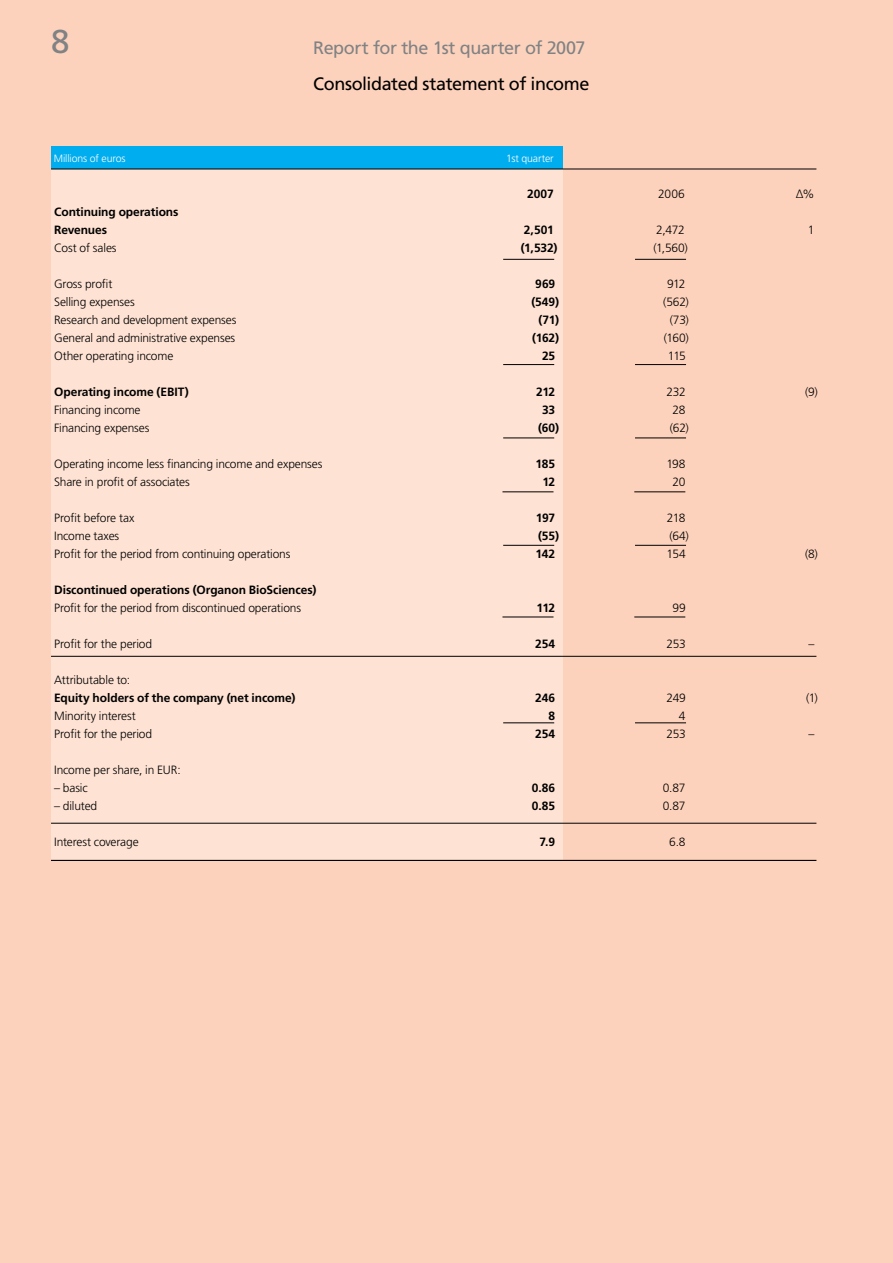
<style>
.page{position:relative;width:893px;height:1263px;background:#fdd2bc}
.page>*{position:absolute;margin:0;border:0;box-sizing:border-box;transform-origin:0 0}
.t1{font:18px "Frutiger LT Std";letter-spacing:-.025em;color:#000}
.t2{font:18px "Frutiger LT Std";letter-spacing:-.025em;color:#808284}
.t3{font:300 12px "Frutiger LT Std";letter-spacing:-.01em;color:#000}
.t4{font:700 12px/18px "Frutiger LT Std";letter-spacing:-.005em;color:#000}
.t5{font:300 10.5px "Frutiger LT Std";letter-spacing:-.01em;color:#fff}
</style>
<div class="page">
<div style="left:51px;top:168px;width:511px;height:692px;background:#fee2d3"></div>
<div style="left:51px;top:147px;width:511px;height:22px;background:#00adef"></div>
<hr style="left:51px;top:169px;width:765px;height:1px;background:#000">
<hr style="left:503px;top:259px;width:51px;height:1px;background:#000">
<hr style="left:635px;top:259px;width:51px;height:1px;background:#000">
<hr style="left:503px;top:364px;width:51px;height:1px;background:#000">
<hr style="left:635px;top:364px;width:51px;height:1px;background:#000">
<hr style="left:503px;top:437px;width:51px;height:1px;background:#000">
<hr style="left:635px;top:437px;width:51px;height:1px;background:#000">
<hr style="left:503px;top:545px;width:51px;height:1px;background:#000">
<hr style="left:635px;top:545px;width:51px;height:1px;background:#000">
<hr style="left:502px;top:617px;width:51px;height:1px;background:#000">
<hr style="left:634px;top:617px;width:51px;height:1px;background:#000">
<hr style="left:503px;top:722px;width:51px;height:1px;background:#000">
<hr style="left:635px;top:722px;width:51px;height:1px;background:#000">
<hr style="left:51px;top:656px;width:765px;height:1px;background:#000">
<hr style="left:51px;top:823px;width:765px;height:1px;background:#000">
<hr style="left:51px;top:860px;width:765px;height:1px;background:#000">
<hr style="left:502px;top:491px;width:51px;height:1px;background:#000">
<hr style="left:634px;top:491px;width:51px;height:1px;background:#000">
<h1 class="t2" style="left:313px;top:37px;width:274px">Report for the 1st quarter of 2007</h1>
<h1 class="t1" style="left:313px;top:73px;width:278px">Consolidated statement of income</h1>
<p class="t5" style="left:54px;top:152px;width:73px">Millions of euros</p>
<p class="t5" style="left:506px;top:152px;width:49px">1st quarter</p>
<p class="t4" style="left:527px;top:185px;width:28px">2007</p>
<p class="t3" style="left:658px;top:187px;width:28px">2006</p>
<p class="t3" style="left:796px;top:187px;width:20px">Δ %</p>
<p class="t4" style="left:54px;top:203px;width:126px">Continuing operations<br>Revenues</p>
<p class="t4" style="left:524px;top:221px;width:32px">2,501</p>
<p class="t3" style="left:656px;top:223px;width:30px">2,472</p>
<p class="t3" style="left:808px;top:223px;width:8px">1</p>
<p class="t3" style="left:54px;top:241px;width:64px">Cost of sales</p>
<p class="t4" style="left:521px;top:239px;width:38px">(1,532)</p>
<p class="t3" style="left:653px;top:241px;width:36px">(1,560)</p>
<p class="t3" style="left:54px;top:277px;width:60px">Gross profit</p>
<p class="t4" style="left:535px;top:275px;width:22px">969</p>
<p class="t3" style="left:667px;top:277px;width:20px">912</p>
<p class="t3" style="left:54px;top:295px;width:82px">Selling expenses</p>
<p class="t4" style="left:531px;top:293px;width:29px">(549)</p>
<p class="t3" style="left:663px;top:295px;width:27px">(562)</p>
<p class="t3" style="left:54px;top:313px;width:184px">Research and development expenses</p>
<p class="t4" style="left:539px;top:311px;width:22px">(71)</p>
<p class="t3" style="left:670px;top:313px;width:21px">(73)</p>
<p class="t3" style="left:54px;top:331px;width:183px">General and administrative expenses</p>
<p class="t4" style="left:532px;top:329px;width:28px">(162)</p>
<p class="t3" style="left:664px;top:331px;width:26px">(160)</p>
<p class="t3" style="left:54px;top:349px;width:121px">Other operating income</p>
<p class="t4" style="left:542px;top:347px;width:15px">25</p>
<p class="t3" style="left:668px;top:349px;width:19px">115</p>
<p class="t4" style="left:54px;top:383px;width:136px">Operating income (EBIT)</p>
<p class="t4" style="left:536px;top:383px;width:21px">212</p>
<p class="t3" style="left:666px;top:385px;width:21px">232</p>
<p class="t3" style="left:805px;top:385px;width:14px">(9)</p>
<p class="t3" style="left:54px;top:403px;width:88px">Financing income</p>
<p class="t4" style="left:542px;top:401px;width:15px">33</p>
<p class="t3" style="left:673px;top:403px;width:14px">28</p>
<p class="t3" style="left:54px;top:421px;width:97px">Financing expenses</p>
<p class="t4" style="left:538px;top:419px;width:23px">(60)</p>
<p class="t3" style="left:670px;top:421px;width:21px">(62)</p>
<p class="t3" style="left:54px;top:457px;width:270px">Operating income less financing income and expenses</p>
<p class="t4" style="left:536px;top:455px;width:21px">185</p>
<p class="t3" style="left:666px;top:457px;width:21px">198</p>
<p class="t3" style="left:54px;top:475px;width:137px">Share in profit of associates</p>
<p class="t4" style="left:542px;top:473px;width:14px">12</p>
<p class="t3" style="left:673px;top:475px;width:14px">20</p>
<p class="t3" style="left:54px;top:511px;width:82px">Profit before tax</p>
<p class="t4" style="left:536px;top:509px;width:21px">197</p>
<p class="t3" style="left:667px;top:511px;width:20px">218</p>
<p class="t3" style="left:54px;top:529px;width:67px">Income taxes</p>
<p class="t4" style="left:538px;top:527px;width:22px">(55)</p>
<p class="t3" style="left:669px;top:529px;width:21px">(64)</p>
<p class="t3" style="left:54px;top:547px;width:238px">Profit for the period from continuing operations</p>
<p class="t4" style="left:536px;top:545px;width:21px">142</p>
<p class="t3" style="left:667px;top:547px;width:21px">154</p>
<p class="t3" style="left:805px;top:547px;width:14px">(8)</p>
<p class="t4" style="left:54px;top:581px;width:264px">Discontinued operations (Organon BioSciences)</p>
<p class="t3" style="left:54px;top:601px;width:248px">Profit for the period from discontinued operations</p>
<p class="t4" style="left:536px;top:599px;width:20px">112</p>
<p class="t3" style="left:672px;top:601px;width:15px">99</p>
<p class="t3" style="left:54px;top:637px;width:100px">Profit for the period</p>
<p class="t4" style="left:535px;top:635px;width:22px">254</p>
<p class="t3" style="left:666px;top:637px;width:21px">253</p>
<p class="t3" style="left:809px;top:637px;width:7px">–</p>
<p class="t3" style="left:54px;top:673px;width:78px">Attributable to:</p>
<p class="t4" style="left:54px;top:689px;width:243px">Equity holders of the company (net income)</p>
<p class="t4" style="left:535px;top:689px;width:22px">246</p>
<p class="t3" style="left:667px;top:691px;width:21px">249</p>
<p class="t3" style="left:806px;top:691px;width:13px">(1)</p>
<p class="t3" style="left:54px;top:709px;width:83px">Minority interest</p>
<p class="t4" style="left:549px;top:707px;width:8px">8</p>
<p class="t3" style="left:679px;top:709px;width:8px">4</p>
<p class="t3" style="left:54px;top:727px;width:100px">Profit for the period</p>
<p class="t4" style="left:535px;top:725px;width:22px">254</p>
<p class="t3" style="left:666px;top:727px;width:21px">253</p>
<p class="t3" style="left:809px;top:727px;width:7px">–</p>
<p class="t3" style="left:54px;top:763px;width:128px">Income per share, in EUR:</p>
<p class="t3" style="left:54px;top:781px;width:35px">– basic</p>
<p class="t4" style="left:532px;top:779px;width:25px">0.86</p>
<p class="t3" style="left:663px;top:781px;width:24px">0.87</p>
<p class="t3" style="left:54px;top:799px;width:45px">– diluted</p>
<p class="t4" style="left:532px;top:797px;width:25px">0.85</p>
<p class="t3" style="left:663px;top:799px;width:24px">0.87</p>
<p class="t3" style="left:54px;top:835px;width:86px">Interest coverage</p>
<p class="t4" style="left:540px;top:833px;width:17px">7.9</p>
<p class="t3" style="left:669px;top:835px;width:18px">6.8</p>
</div>
